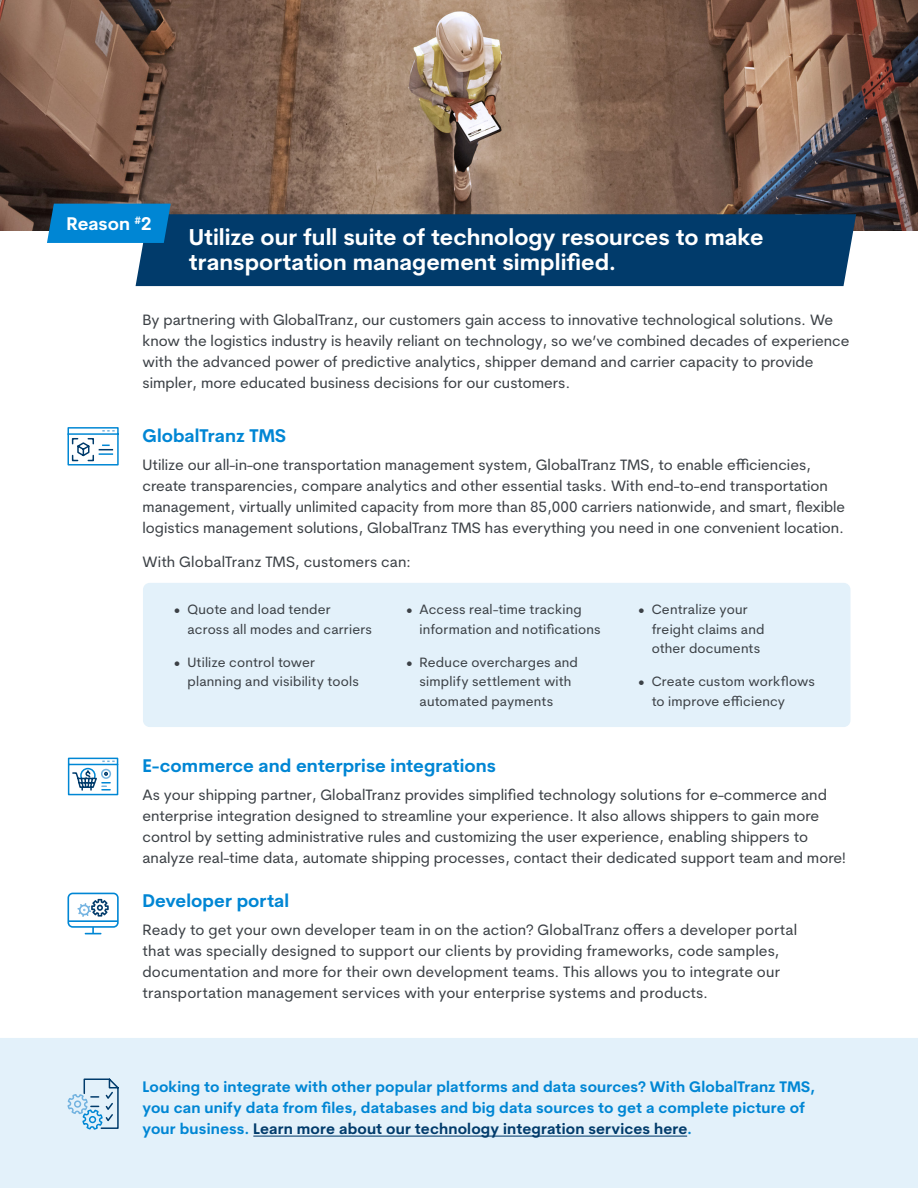
<style>
.page{position:relative;width:918px;height:1188px;background:#fff}
.page>*{position:absolute;margin:0;border:0;box-sizing:border-box;transform-origin:0 0}
.t1{font:700 22.5px/25.5px "Cerebri Sans";color:#fff}
.t2{font:700 18px "Cerebri Sans";color:#0086d4}
.t3{font:700 18px "Cerebri Sans";color:#fff}
.t4{font:15px/21px "Cerebri Sans";color:#3c4146}
.t5{font:700 15px/21px "Cerebri Sans";letter-spacing:.01em;color:#0086d4}
.t6{font:13.5px/19.5px "Cerebri Sans";letter-spacing:.015em;color:#3c4146}
.s1{color:#013b6b}
</style>
<div class="page">
<img style="left:0;top:0;width:918px;height:231px">
<div style="left:0;top:1038px;width:918px;height:150px;background:#e3f1fa"></div>
<div style="left:136px;top:214px;width:720px;height:72px;background:#013b6b"></div>
<svg style="left:47px;top:204px;width:124px;height:39px;background:#0281cc"></svg>
<hr style="left:253px;top:1136px;width:434px;height:1px;background:#013b6b">
<div style="left:143px;top:583px;width:708px;height:144px;background:#e3f1fa;border-radius:7px"></div>
<svg style="left:67px;top:427px;width:52px;height:39px"></svg>
<svg style="left:67px;top:893px;width:52px;height:41px"></svg>
<svg style="left:67px;top:757px;width:52px;height:39px"></svg>
<svg style="left:67px;top:1078px;width:52px;height:52px"></svg>
<p class="t3" style="left:67px;top:212px;width:87px">Reason <sup>#</sup>2</p>
<h1 class="t1" style="left:189px;top:224px;width:576px">Utilize our full suite of technology resources to make transportation management simplified.</h1>
<p class="t4" style="left:143px;top:309px;width:709px">By partnering with GlobalTranz, our customers gain access to innovative technological solutions. We know the logistics industry is heavily reliant on technology, so we’ve combined decades of experience with the advanced power of predictive analytics, shipper demand and carrier capacity to provide simpler, more educated business decisions for our customers.</p>
<p class="t2" style="left:143px;top:425px;width:145px">GlobalTranz TMS</p>
<p class="t4" style="left:143px;top:454px;width:704px">Utilize our all-in-one transportation management system, GlobalTranz TMS, to enable efficiencies, create transparencies, compare analytics and other essential tasks. With end-to-end transportation management, virtually unlimited capacity from more than 85,000 carriers nationwide, and smart, flexible logistics management solutions, GlobalTranz TMS has everything you need in one convenient location.</p>
<p class="t4" style="left:143px;top:552px;width:270px">With GlobalTranz TMS, customers can:</p>
<p class="t6" style="left:187px;top:600px;width:186px;text-indent:-14px">• Quote and load tender across all modes and carriers</p>
<p class="t6" style="left:187px;top:652px;width:173px;text-indent:-14px">• Utilize control tower planning and visibility tools</p>
<p class="t6" style="left:420px;top:600px;width:183px;text-indent:-14px">• Access real-time tracking information and notifications</p>
<p class="t6" style="left:420px;top:652px;width:160px;text-indent:-14px">• Reduce overcharges and simplify settlement with automated payments</p>
<p class="t6" style="left:652px;top:600px;width:114px;text-indent:-14px">• Centralize your freight claims and other documents</p>
<p class="t6" style="left:652px;top:672px;width:165px;text-indent:-14px">• Create custom workflows to improve efficiency</p>
<p class="t2" style="left:143px;top:755px;width:355px">E-commerce and enterprise integrations</p>
<p class="t4" style="left:143px;top:784px;width:705px">As your shipping partner, GlobalTranz provides simplified technology solutions for e-commerce and enterprise integration designed to streamline your experience. It also allows shippers to gain more control by setting administrative rules and customizing the user experience, enabling shippers to analyze real-time data, automate shipping processes, contact their dedicated support team and more!</p>
<p class="t2" style="left:143px;top:890px;width:148px">Developer portal</p>
<p class="t4" style="left:143px;top:919px;width:656px">Ready to get your own developer team in on the action? GlobalTranz offers a developer portal that was specially designed to support our clients by providing frameworks, code samples, documentation and more for their own development teams. This allows you to integrate our transportation management services with your enterprise systems and products.</p>
<p class="t5" style="left:143px;top:1076px;width:674px">Looking to integrate with other popular platforms and data sources? With GlobalTranz TMS, you can unify data from files, databases and big data sources to get a complete picture of your business. <span class="s1">Learn more about our technology integration services here</span>.</p>
</div>
